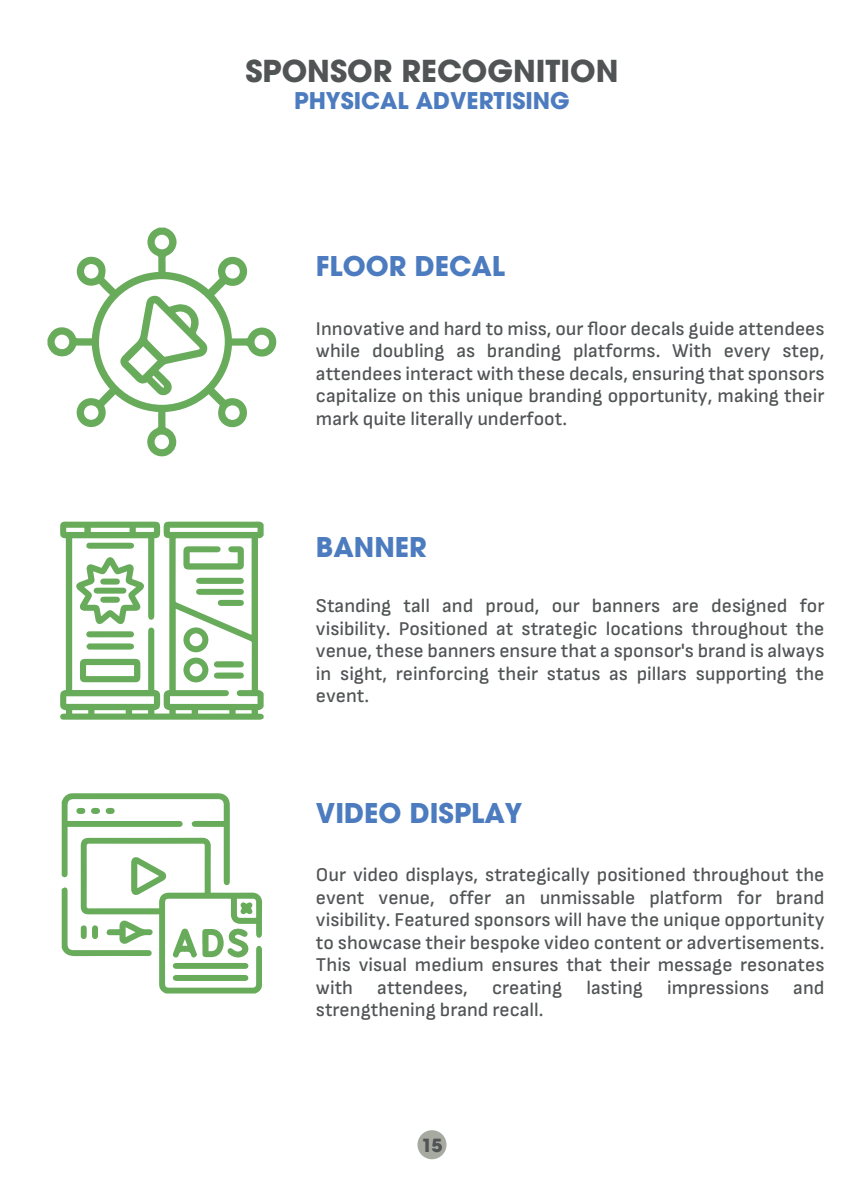
<style>
.page{position:relative;width:864px;height:1188px;background:#fff}
.page>*{position:absolute;margin:0;border:0;box-sizing:border-box;transform-origin:0 0}
.t1{font:700 30px "Avant Garde LT";color:#515455}
.t2{font:700 27px "Avant Garde LT";color:#4c7cbf}
.t3{font:700 22.8px "Avant Garde LT";color:#4c7cbf}
.t4{font:19.5px/22.5px "Sofia Sans";color:#515455;text-align:justify}
.t5{font:700 18px "Avant Garde LT";color:#515455}
</style>
<div class="page">
<svg style="left:47px;top:228px;width:230px;height:229px"></svg>
<svg style="left:119px;top:295px;width:89px;height:101px"></svg>
<svg style="left:60px;top:522px;width:204px;height:198px"></svg>
<svg style="left:62px;top:793px;width:200px;height:201px"></svg>
<div style="left:417px;top:1130px;width:30px;height:29px;background:#a7aaa0;border-radius:50%"></div>
<h1 class="t1" style="left:245px;top:57px;width:375px">SPONSOR RECOGNITION</h1>
<p class="t3" style="left:294px;top:90px;width:277px">PHYSICAL ADVERTISING</p>
<h2 class="t2" style="left:316px;top:254px;width:191px">FLOOR DECAL</h2>
<p class="t4" style="left:316px;top:317px;width:510px">Innovative and hard to miss, our floor decals guide attendees while doubling as branding platforms. With every step, attendees interact with these decals, ensuring that sponsors capitalize on this unique branding opportunity, making their mark quite literally underfoot.</p>
<h2 class="t2" style="left:316px;top:535px;width:112px">BANNER</h2>
<p class="t4" style="left:316px;top:595px;width:510px">Standing tall and proud, our banners are designed for visibility. Positioned at strategic locations throughout the venue, these banners ensure that a sponsor's brand is always in sight, reinforcing their status as pillars supporting the event.</p>
<h2 class="t2" style="left:316px;top:801px;width:208px">VIDEO DISPLAY</h2>
<p class="t4" style="left:316px;top:864px;width:510px">Our video displays, strategically positioned throughout the event venue, offer an unmissable platform for brand visibility. Featured sponsors will have the unique opportunity to showcase their bespoke video content or advertisements.<br>This visual medium ensures that their message resonates with attendees, creating lasting impressions and strengthening brand recall.</p>
<p class="t5" style="left:421px;top:1137px;width:23px">15</p>
</div>
